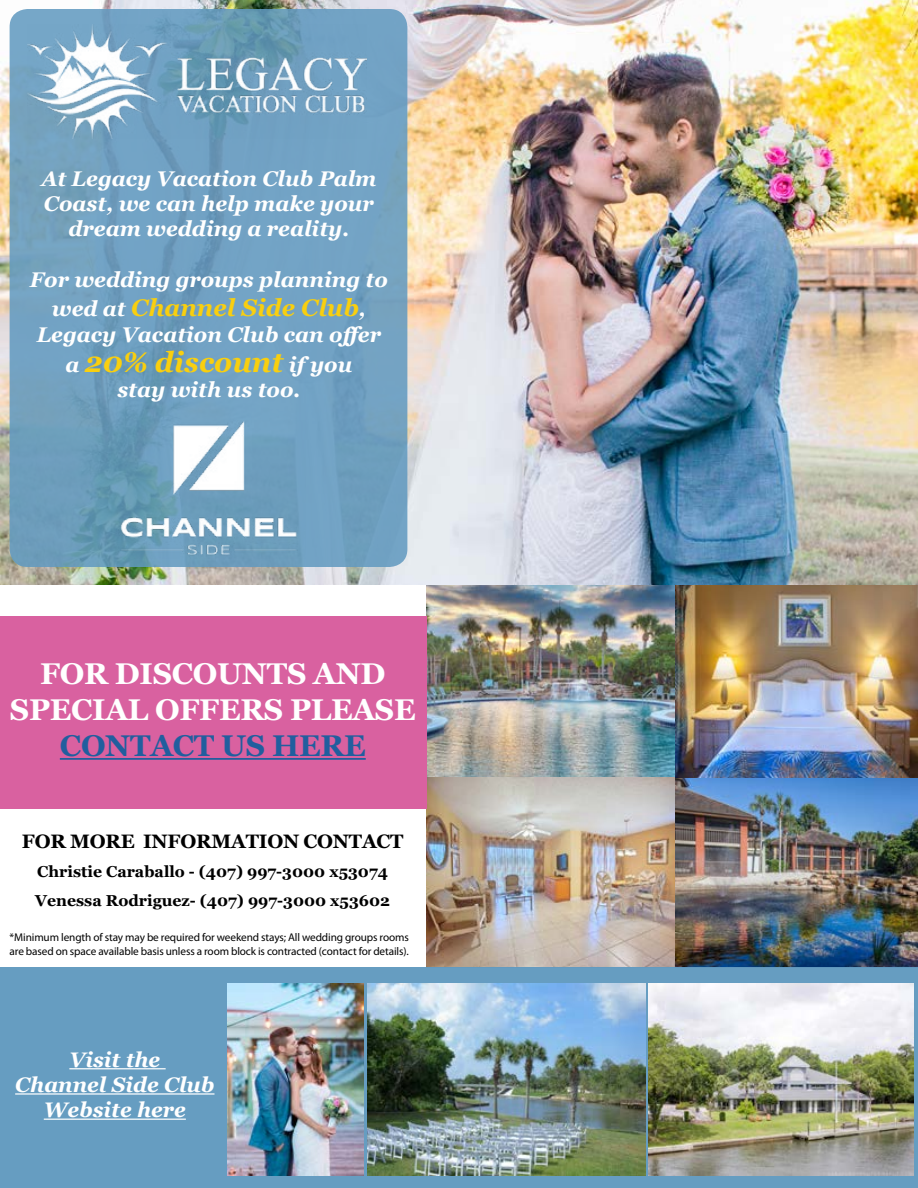
<style>
.page{position:relative;width:918px;height:1188px;background:#fff}
.page>*{position:absolute;margin:0;border:0;box-sizing:border-box;transform-origin:0 0}
.t1{font:700 30px/36px "Georgia";letter-spacing:-.01em;color:#fff;text-align:center}
.t2{font:700 30px "Georgia";letter-spacing:-.01em;color:#215e9e}
.t3{font:italic 700 28.5px "Georgia";color:#f9cf0f}
.t4{font:italic 700 24px "Georgia";color:#f9cf0f}
.t5{font:italic 700 21.15px/25.5px "Georgia";color:#fff;text-align:center}
.t6{font:italic 700 21px/25.2px "Georgia";color:#fff;text-align:center}
.t7{font:700 19.5px "Georgia";letter-spacing:-.01em;color:#000}
.t8{font:700 15.75px/29.1px "Georgia";color:#000}
.t9{font:11.25px/13.5px "Myriad Pro";letter-spacing:-.01em;color:#000}
.s1{font-size:21.15px;color:#fff}
</style>
<div class="page">
<img style="left:426px;top:584px;width:492px;height:384px">
<div style="left:0;top:968px;width:918px;height:220px;background:#629ac0"></div>
<img style="left:0;top:0;width:918px;height:584px">
<img style="left:649px;top:983px;width:265px;height:193px">
<img style="left:368px;top:983px;width:278px;height:193px">
<img style="left:228px;top:983px;width:136px;height:193px">
<svg style="left:10px;top:9px;width:397px;height:558px;background:#70a0c0"></svg>
<img style="left:112px;top:420px;width:193px;height:139px">
<img style="left:27px;top:25px;width:339px;height:113px">
<div style="left:0;top:616px;width:426px;height:192px;background:#d961a0"></div>
<hr style="left:60px;top:758px;width:306px;height:2px;background:#215e9e">
<hr style="left:69px;top:1068px;width:97px;height:1px;background:#fff">
<hr style="left:15px;top:1093px;width:200px;height:2px;background:#fff">
<hr style="left:44px;top:1119px;width:142px;height:1px;background:#fff">
<h3 class="t5" style="left:41px;top:165px;width:337px">At Legacy Vacation Club Palm<br>Coast, we can help make your dream wedding a reality.</h3>
<h3 class="t5" style="left:30px;top:267px;width:359px">For wedding groups planning to</h3>
<h3 class="t4" style="left:52px;top:292px;width:316px"><span class="s1">wed at</span> Channel Side Club<span class="s1">,</span></h3>
<h3 class="t5" style="left:37px;top:322px;width:346px">Legacy Vacation Club can offer</h3>
<h2 class="t3" style="left:65px;top:343px;width:288px"><span class="s1">a</span> 20% discount <span class="s1">if you</span></h2>
<h3 class="t5" style="left:117px;top:377px;width:185px">stay with us too.</h3>
<h1 class="t1" style="left:10px;top:656px;width:407px">FOR DISCOUNTS AND<br>SPECIAL OFFERS PLEASE</h1>
<h1 class="t2" style="left:60px;top:727px;width:307px">CONTACT US HERE</h1>
<h3 class="t7" style="left:22px;top:829px;width:383px">FOR MORE INFORMATION CONTACT</h3>
<h3 class="t8" style="left:35px;top:857px;width:356px">Christie Caraballo - (407) 997-3000 x53074<br>Venessa Rodriguez- (407) 997-3000 x53602</h3>
<p class="t9" style="left:10px;top:931px;width:401px">*Minimum length of stay may be required for weekend stays; All wedding groups rooms are based on space available basis unless a room block is contracted (contact for details).</p>
<h3 class="t6" style="left:15px;top:1047px;width:201px">Visit the<br>Channel Side Club<br>Website here</h3>
</div>
